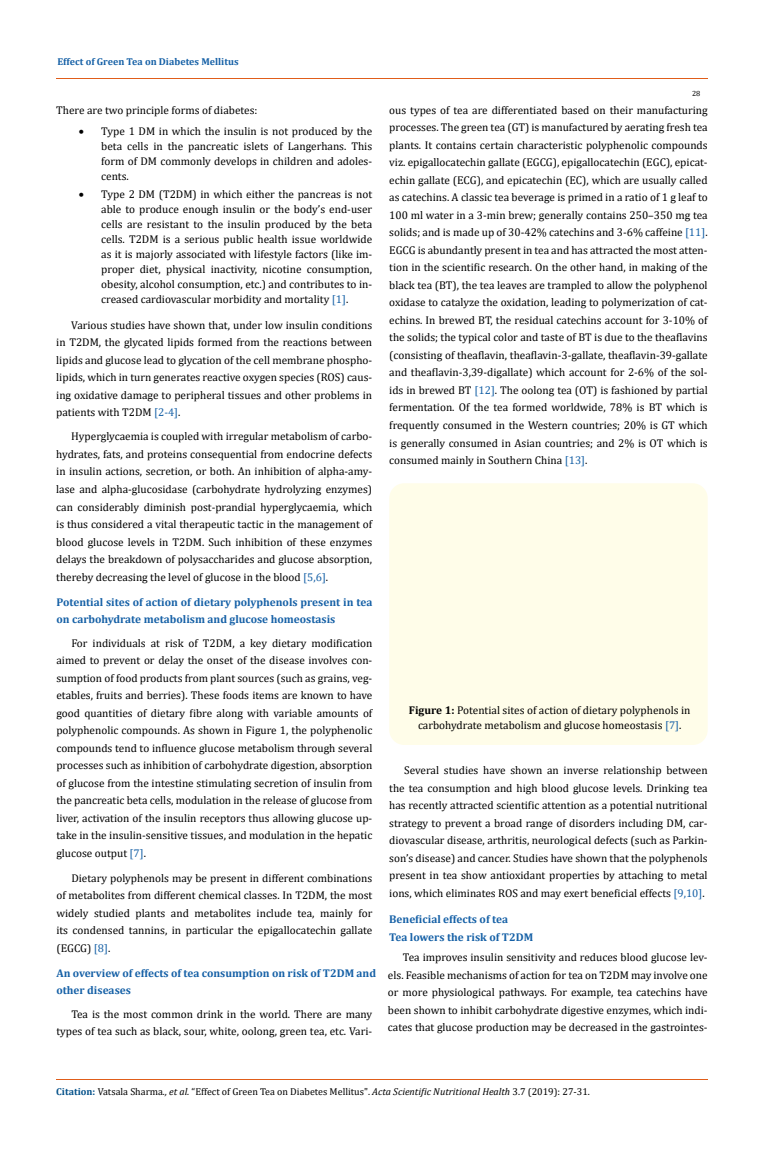
<style>
.page{position:relative;width:764px;height:1170px;background:#fff}
.page>*{position:absolute;margin:0;border:0;box-sizing:border-box;transform-origin:0 0}
.t1{font:11.25px/17.5px "Cambria";color:#000;text-align:justify}
.t2{font:700 11.25px/17.5px "Cambria";color:#1560a6}
.t3{font:10px "Cambria";color:#000}
.t4{font:700 10px "Cambria";color:#1560a6}
.t5{font:7.5px "Cambria";color:#000}
.s1{color:#1560a6}
.s2{font-weight:700}
.s3{font-weight:700;color:#035089}
.s4{font-style:italic}
</style>
<div class="page">
<hr style="left:56px;top:78px;width:651px;height:1px;background:#e05d1a">
<hr style="left:56px;top:1080px;width:651px;height:1px;background:#e05d1a">
<div style="left:389px;top:483px;width:318px;height:262px;background:#fffde9;border-radius:15px"></div>
<p class="t4" style="left:58px;top:54px;width:183px">Effect of Green Tea on Diabetes Mellitus</p>
<p class="t1" style="left:56px;top:101px;width:203px">There are two principle forms of diabetes:</p>
<p class="t1" style="left:101px;top:124px;width:272px;line-height:15px;text-indent:-22px">• Type 1 DM in which the insulin is not produced by the beta cells in the pancreatic islets of Langerhans. This form of DM commonly develops in children and adoles&shy;cents.</p>
<p class="t1" style="left:101px;top:186px;width:272px;line-height:15px;text-indent:-22px">• Type 2 DM (T2DM) in which either the pancreas is not able to produce enough insulin or the body’s end-user cells are resistant to the insulin produced by the beta cells. T2DM is a serious public health issue worldwide as it is majorly associated with lifestyle factors (like im&shy;proper diet, physical inactivity, nicotine consumption, obesity, alcohol consumption, etc.) and contributes to in&shy;creased cardiovascular morbidity and mortality <span class="s1">[1]</span>.</p>
<p class="t1" style="left:56px;top:316px;width:317px;text-indent:15px">Various studies have shown that, under low insulin conditions in T2DM, the glycated lipids formed from the reactions between lipids and glucose lead to glycation of the cell membrane phospho&shy;lipids, which in turn generates reactive oxygen species (ROS) caus&shy;ing oxidative damage to peripheral tissues and other problems in patients with T2DM <span class="s1">[2-4]</span>.</p>
<p class="t1" style="left:56px;top:428px;width:317px;text-indent:15px">Hyperglycaemia is coupled with irregular metabolism of carbo&shy;hydrates, fats, and proteins consequential from endocrine defects in insulin actions, secretion, or both. An inhibition of alpha-amy&shy;lase and alpha-glucosidase (carbohydrate hydrolyzing enzymes) can considerably diminish post-prandial hyperglycaemia, which is thus considered a vital therapeutic tactic in the management of blood glucose levels in T2DM. Such inhibition of these enzymes delays the breakdown of polysaccharides and glucose absorption, thereby decreasing the level of glucose in the blood <span class="s1">[5,6]</span>.</p>
<p class="t2" style="left:56px;top:593px;width:317px">Potential sites of action of dietary polyphenols present in tea on carbohydrate metabolism and glucose homeostasis</p>
<p class="t1" style="left:56px;top:634px;width:317px;text-indent:15px">For individuals at risk of T2DM, a key dietary modification aimed to prevent or delay the onset of the disease involves con&shy;sumption of food products from plant sources (such as grains, veg&shy;etables, fruits and berries). These foods items are known to have good quantities of dietary fibre along with variable amounts of polyphenolic compounds. As shown in Figure 1, the polyphenolic compounds tend to influence glucose metabolism through several processes such as inhibition of carbohydrate digestion, absorption of glucose from the intestine stimulating secretion of insulin from the pancreatic beta cells, modulation in the release of glucose from liver, activation of the insulin receptors thus allowing glucose up&shy;take in the insulin-sensitive tissues, and modulation in the hepatic glucose output <span class="s1">[7]</span>.</p>
<p class="t1" style="left:56px;top:869px;width:317px;text-indent:15px">Dietary polyphenols may be present in different combinations of metabolites from different chemical classes. In T2DM, the most widely studied plants and metabolites include tea, mainly for its condensed tannins, in particular the epigallocatechin gallate (EGCG) <span class="s1">[8]</span>.</p>
<p class="t2" style="left:56px;top:964px;width:321px">An overview of effects of tea consumption on risk of T2DM and other diseases</p>
<p class="t1" style="left:56px;top:1005px;width:317px;text-align:right">Tea is the most common drink in the world. There are many types of tea such as black, sour, white, oolong, green tea, etc. Vari-</p>
<p class="t5" style="left:692px;top:89px;width:10px">28</p>
<p class="t1" style="left:389px;top:101px;width:320px">ous types of tea are differentiated based on their manufacturing processes. The green tea (GT) is manufactured by aerating fresh tea plants. It contains certain characteristic polyphenolic compounds viz. epigallocatechin gallate (EGCG), epigallocatechin (EGC), epicat&shy;echin gallate (ECG), and epicatechin (EC), which are usually called as catechins. A classic tea beverage is primed in a ratio of 1 g leaf to 100 ml water in a 3-min brew; generally contains 250–350 mg tea solids; and is made up of 30-42% catechins and 3-6% caffeine <span class="s1">[11]</span>.<br>EGCG is abundantly present in tea and has attracted the most atten&shy;tion in the scientific research. On the other hand, in making of the black tea (BT), the tea leaves are trampled to allow the polyphenol oxidase to catalyze the oxidation, leading to polymerization of cat&shy;echins. In brewed BT, the residual catechins account for 3-10% of the solids; the typical color and taste of BT is due to the theaflavins (consisting of theaflavin, theaflavin-3-gallate, theaflavin-39-gallate and theaflavin-3,39-digallate) which account for 2-6% of the sol&shy;ids in brewed BT <span class="s1">[12]</span>. The oolong tea (OT) is fashioned by partial fermentation. Of the tea formed worldwide, 78% is BT which is frequently consumed in the Western countries; 20% is GT which is generally consumed in Asian countries; and 2% is OT which is consumed mainly in Southern China <span class="s1">[13]</span>.</p>
<p class="t1" style="left:409px;top:703px;width:283px;line-height:15px;text-align:center"><span class="s2">Figure 1:</span> Potential sites of action of dietary polyphenols in carbohydrate metabolism and glucose homeostasis <span class="s1">[7]</span>.</p>
<p class="t1" style="left:389px;top:761px;width:320px;text-indent:15px">Several studies have shown an inverse relationship between the tea consumption and high blood glucose levels. Drinking tea has recently attracted scientific attention as a potential nutritional strategy to prevent a broad range of disorders including DM, car&shy;diovascular disease, arthritis, neurological defects (such as Parkin&shy;son’s disease) and cancer. Studies have shown that the polyphenols present in tea show antioxidant properties by attaching to metal ions, which eliminates ROS and may exert beneficial effects <span class="s1">[9,10]</span>.</p>
<p class="t2" style="left:389px;top:910px;width:120px">Beneficial effects of tea</p>
<p class="t1" style="left:388px;top:948px;width:321px;text-indent:15px">Tea improves insulin sensitivity and reduces blood glucose lev&shy;els. Feasible mechanisms of action for tea on T2DM may involve one or more physiological pathways. For example, tea catechins have been shown to inhibit carbohydrate digestive enzymes, which indi&shy;cates that glucose production may be decreased in the gastrointes-</p>
<p class="t2" style="left:389px;top:928px;width:145px">Tea lowers the risk of T2DM</p>
<p class="t3" style="left:56px;top:1085px;width:535px"><span class="s3">Citation:</span> Vatsala Sharma<span class="s4">., et al.</span> “Effect of Green Tea on Diabetes Mellitus". <span class="s4">Acta Scientific Nutritional Health</span> 3.7 (2019): 27-31.</p>
</div>
